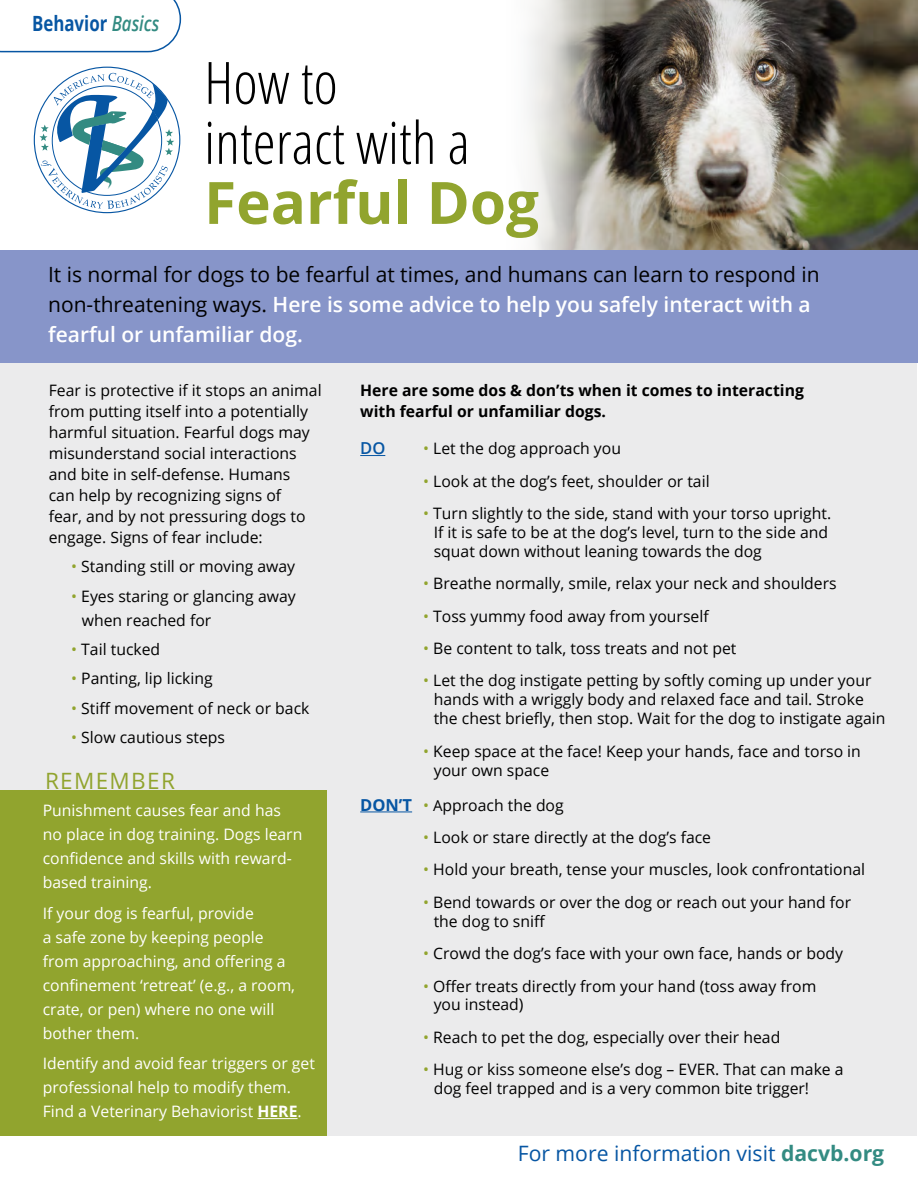
<style>
.page{position:relative;width:918px;height:1188px;background:#fff}
.page>*{position:absolute;margin:0;border:0;box-sizing:border-box;transform-origin:0 0}
.t1{font:300 condensed 58.5px/60px "Open Sans";color:#000}
.t2{font:700 58.5px "Open Sans";color:#91a42e}
.t3{font:22.5px "Open Sans";letter-spacing:.06em;color:#91a42e}
.t4{font:21.15px "Open Sans";color:#0756a3}
.t5{font:21px/30px "Open Sans";color:#000}
.t6{font:700 21px "Open Sans";color:#0756a3;scale:.8 1}
.t7{font:600 16.5px "Open Sans";color:#0756a3}
.t8{font:15.75px/18.9px "Open Sans";color:#000}
.t9{font:15.75px/24px "Open Sans";color:#fff}
.t10{font:700 15.75px/21px "Open Sans";color:#000}
.s1{font-weight:600;font-style:italic;color:#338b82}
.s2{font-weight:600;color:#fff}
.s3{color:#91a42e}
.s4{font-weight:700}
.s5{font-weight:700;font-size:16.5px;color:#0756a3}
.s6{font-size:15px}
.s7{font-weight:700;color:#338b82}
</style>
<div class="page">
<div style="left:1px;top:305px;width:916px;height:831px;background:#ebebec"></div>
<img style="left:605px;top:0;width:313px;height:250px">
<svg style="left:528px;top:0;width:77px;height:250px;background:#c3c1bc"></svg>
<svg style="left:360px;top:455px;width:25px;height:1px"></svg>
<hr style="left:360px;top:812px;width:52px;height:1px;background:#0756a3">
<svg style="left:34px;top:67px;width:146px;height:146px"></svg>
<div style="left:0;top:250px;width:918px;height:113px;background:#8795c9"></div>
<div style="left:0;top:791px;width:326px;height:345px;background:#91a42e"></div>
<hr style="left:257px;top:1118px;width:41px;height:1px;background:#fff">
<svg style="left:0;top:0;width:181px;height:52px"></svg>
<h3 class="t6" style="left:32px;top:9px;width:160px">Behavior <span class="s1">Basics</span></h3>
<h1 class="t1" style="left:204px;top:51px;width:267px">How to interact with a</h1>
<h1 class="t2" style="left:204px;top:161px;width:336px">Fearful Dog</h1>
<h3 class="t5" style="left:48px;top:259px;width:773px">It is normal for dogs to be fearful at times, and humans can learn to respond in non-threatening ways. <span class="s2">Here is some advice to help you safely interact with a fearful or unfamiliar dog.</span></h3>
<p class="t8" style="left:49px;top:379px;width:274px;line-height:21px">Fear is protective if it stops an animal from putting itself into a potentially harmful situation. Fearful dogs may misunderstand social interactions and bite in self-defense. Humans<br>can help by recognizing signs of<br>fear, and by not pressuring dogs to engage. Signs of fear include:</p>
<p class="t8" style="left:71px;top:557px;width:225px"><span class="s3">•</span> Standing still or moving away</p>
<p class="t8" style="left:82px;top:583px;width:215px;line-height:24px;text-indent:-11px"><span class="s3">•</span> Eyes staring or glancing away when reached for</p>
<p class="t8" style="left:71px;top:639px;width:91px"><span class="s3">•</span> Tail tucked</p>
<p class="t8" style="left:71px;top:669px;width:143px"><span class="s3">•</span> Panting, lip licking</p>
<p class="t8" style="left:71px;top:698px;width:240px"><span class="s3">•</span> Stiff movement of neck or back</p>
<p class="t8" style="left:71px;top:728px;width:155px"><span class="s3">•</span> Slow cautious steps</p>
<h2 class="t3" style="left:45px;top:766px;width:132px">REMEMBER</h2>
<p class="t9" style="left:43px;top:798px;width:261px">Punishment causes fear and has no place in dog training. Dogs learn confidence and skills with reward&shy;based training.</p>
<p class="t9" style="left:43px;top:901px;width:254px">If your dog is fearful, provide<br>a safe zone by keeping people from approaching, and offering a confinement ‘retreat’ (e.g., a room, crate, or pen) where no one will bother them.</p>
<p class="t9" style="left:43px;top:1051px;width:274px">Identify and avoid fear triggers or get professional help to modify them.<br>Find a Veterinary Behaviorist <span class="s4">HERE</span>.</p>
<p class="t10" style="left:360px;top:379px;width:445px">Here are some dos &amp; don’ts when it comes to interacting with fearful or unfamiliar dogs.</p>
<p class="t7" style="left:360px;top:437px;width:27px">DO</p>
<p class="t8" style="left:423px;top:439px;width:199px"><span class="s3">•</span> Let the dog approach you</p>
<p class="t8" style="left:423px;top:471px;width:288px"><span class="s3">•</span> Look at the dog’s feet, shoulder or tail</p>
<p class="t8" style="left:434px;top:504px;width:399px;text-indent:-11px"><span class="s3">•</span> Turn slightly to the side, stand with your torso upright.<br>If it is safe to be at the dog’s level, turn to the side and squat down without leaning towards the dog</p>
<p class="t8" style="left:423px;top:574px;width:415px"><span class="s3">•</span> Breathe normally, smile, relax your neck and shoulders</p>
<p class="t8" style="left:423px;top:606px;width:287px"><span class="s3">•</span> Toss yummy food away from yourself</p>
<p class="t8" style="left:423px;top:639px;width:315px"><span class="s3">•</span> Be content to talk, toss treats and not pet</p>
<p class="t8" style="left:434px;top:671px;width:453px;text-indent:-11px"><span class="s3">•</span> Let the dog instigate petting by softly coming up under your hands with a wriggly body and relaxed face and tail. Stroke the chest briefly, then stop. Wait for the dog to instigate again</p>
<p class="t8" style="left:434px;top:741px;width:429px;text-indent:-11px"><span class="s3">•</span> Keep space at the face! Keep your hands, face and torso in your own space</p>
<p class="t8" style="left:360px;top:795px;width:205px"><span class="s5">DON’T</span> <span class="s3">•</span> <span class="s6">A</span>pproach the dog</p>
<p class="t8" style="left:423px;top:828px;width:289px"><span class="s3">•</span> Look or stare directly at the dog’s face</p>
<p class="t8" style="left:423px;top:860px;width:443px"><span class="s3">•</span> Hold your breath, tense your muscles, look confrontational</p>
<p class="t8" style="left:434px;top:892px;width:419px;text-indent:-11px"><span class="s3">•</span> Bend towards or over the dog or reach out your hand for the dog to sniff</p>
<p class="t8" style="left:423px;top:944px;width:421px"><span class="s3">•</span> Crowd the dog’s face with your own face, hands or body</p>
<p class="t8" style="left:434px;top:976px;width:384px;text-indent:-10px"><span class="s3">•</span> Offer treats directly from your hand (toss away from you instead)</p>
<p class="t8" style="left:423px;top:1027px;width:359px"><span class="s3">•</span> Reach to pet the dog, especially over their head</p>
<p class="t8" style="left:434px;top:1060px;width:411px;text-indent:-11px"><span class="s3">•</span> Hug or kiss someone else’s dog – EVER. That can make a dog feel trapped and is a very common bite trigger!</p>
<h3 class="t4" style="left:518px;top:1139px;width:368px">For more information visit <span class="s7">dacvb.org</span></h3>
</div>
